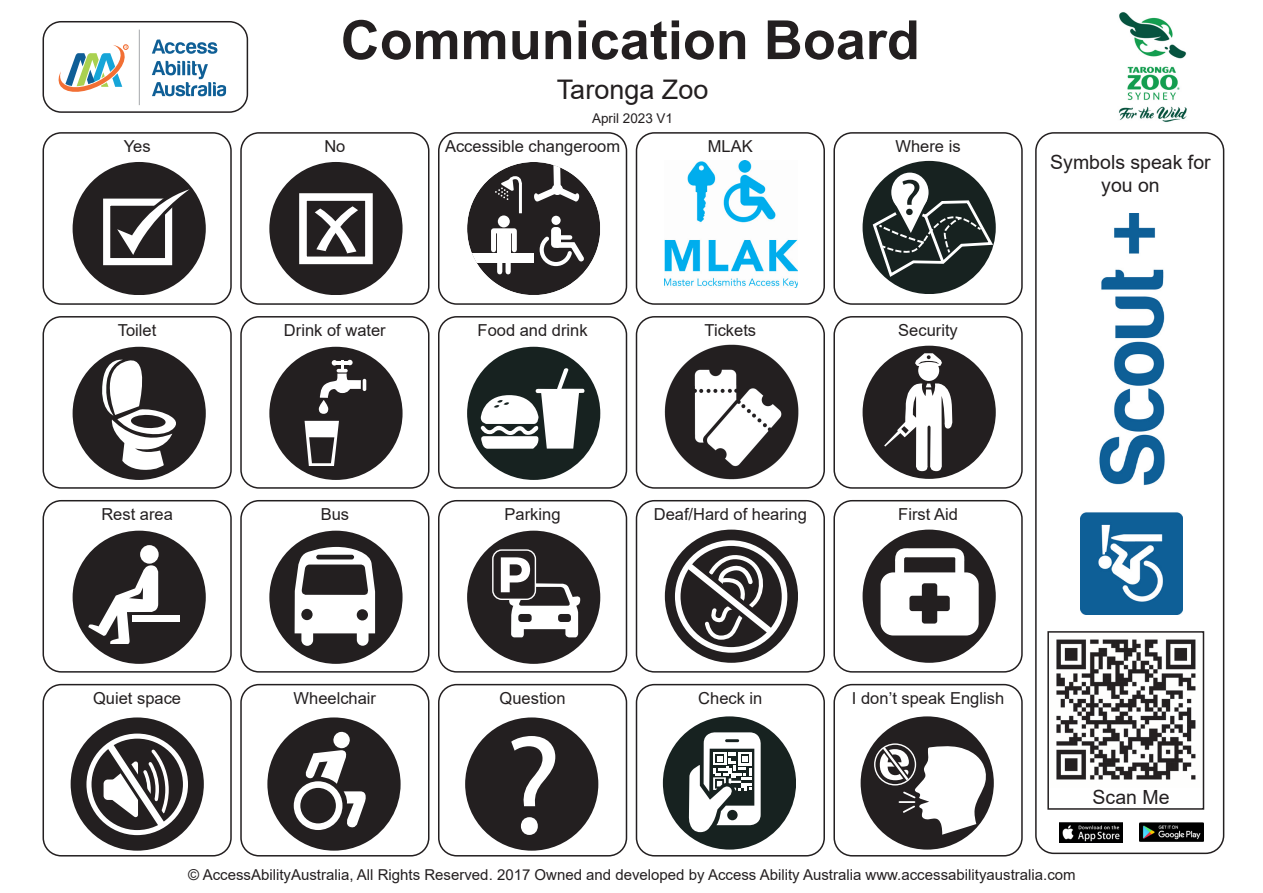
<style>
.page{position:relative;width:1263px;height:893px;background:#fff}
.page>*{position:absolute;margin:0;border:0;box-sizing:border-box;transform-origin:0 0}
.t1{font:700 54px "Arial";color:#231f20}
.t2{font:27px "Arial";color:#231f20}
.t3{font:19.5px/23.4px "Arial";color:#231f20;text-align:center}
.t4{font:16.5px "Arial";color:#231f20}
.t5{font:15px "Arial";color:#231f20}
.t6{font:13.5px "Arial";color:#231f20}
</style>
<div class="page">
<div style="left:43px;top:21px;width:205px;height:92px;border:2px solid #231f20;border-radius:18px"></div>
<svg style="left:152px;top:40px;width:65px;height:14px"></svg>
<svg style="left:152px;top:61px;width:74px;height:35px"></svg>
<hr style="left:139px;top:30px;width:1px;height:75px;background:#a4a7aa">
<svg style="left:59px;top:45px;width:69px;height:47px"></svg>
<div style="left:240px;top:132px;width:189px;height:173px;border:2px solid #231f20;border-radius:18px"></div>
<div style="left:240px;top:316px;width:189px;height:173px;border:2px solid #231f20;border-radius:18px"></div>
<div style="left:240px;top:500px;width:189px;height:173px;border:2px solid #231f20;border-radius:18px"></div>
<div style="left:240px;top:684px;width:189px;height:172px;border:2px solid #231f20;border-radius:18px"></div>
<div style="left:43px;top:132px;width:189px;height:173px;border:2px solid #231f20;border-radius:18px"></div>
<div style="left:43px;top:316px;width:189px;height:173px;border:2px solid #231f20;border-radius:18px"></div>
<div style="left:43px;top:500px;width:189px;height:173px;border:2px solid #231f20;border-radius:18px"></div>
<div style="left:43px;top:684px;width:189px;height:172px;border:2px solid #231f20;border-radius:18px"></div>
<div style="left:73px;top:162px;width:133px;height:133px;background:#231f20;border-radius:50%"></div>
<div style="left:103px;top:199px;width:69px;height:66px;border:7px solid #fff"></div>
<svg style="left:117px;top:189px;width:73px;height:66px"></svg>
<div style="left:71px;top:717px;width:133px;height:133px;background:#231f20;border-radius:50%"></div>
<div style="left:86px;top:734px;width:102px;height:101px;border:5px solid #fff;border-radius:50%"></div>
<svg style="left:90px;top:724px;width:93px;height:121px"></svg>
<div style="left:73px;top:347px;width:133px;height:133px;background:#231f20;border-radius:50%"></div>
<svg style="left:97px;top:356px;width:87px;height:114px"></svg>
<div style="left:73px;top:531px;width:133px;height:133px;background:#231f20;border-radius:50%"></div>
<div style="left:140px;top:545px;width:19px;height:19px;background:#fff;border-radius:50%"></div>
<div style="left:132px;top:615px;width:48px;height:7px;background:#fff"></div>
<svg style="left:88px;top:565px;width:70px;height:80px"></svg>
<div style="left:438px;top:132px;width:189px;height:173px;border:2px solid #231f20;border-radius:18px"></div>
<div style="left:438px;top:316px;width:189px;height:173px;border:2px solid #231f20;border-radius:18px"></div>
<div style="left:438px;top:500px;width:189px;height:173px;border:2px solid #231f20;border-radius:18px"></div>
<div style="left:438px;top:684px;width:189px;height:172px;border:2px solid #231f20;border-radius:18px"></div>
<div style="left:636px;top:132px;width:189px;height:173px;border:2px solid #231f20;border-radius:18px"></div>
<div style="left:636px;top:316px;width:189px;height:173px;border:2px solid #231f20;border-radius:18px"></div>
<div style="left:636px;top:500px;width:189px;height:173px;border:2px solid #231f20;border-radius:18px"></div>
<div style="left:636px;top:684px;width:189px;height:172px;border:2px solid #231f20;border-radius:18px"></div>
<div style="left:833px;top:132px;width:190px;height:173px;border:2px solid #231f20;border-radius:18px"></div>
<div style="left:833px;top:316px;width:190px;height:173px;border:2px solid #231f20;border-radius:18px"></div>
<div style="left:833px;top:500px;width:190px;height:173px;border:2px solid #231f20;border-radius:18px"></div>
<div style="left:833px;top:684px;width:190px;height:172px;border:2px solid #231f20;border-radius:18px"></div>
<div style="left:1035px;top:132px;width:189px;height:722px;border:2px solid #231f20;border-radius:18px"></div>
<img style="left:1080px;top:214px;width:102px;height:400px">
<img style="left:1059px;top:822px;width:64px;height:20px">
<img style="left:1140px;top:822px;width:63px;height:20px">
<img style="left:1056px;top:639px;width:140px;height:141px">
<div style="left:1047px;top:631px;width:157px;height:179px;border:2px solid #231f20"></div>
<div style="left:269px;top:162px;width:133px;height:133px;background:#231f20;border-radius:50%"></div>
<div style="left:299px;top:193px;width:74px;height:71px;border:8px solid #fff"></div>
<svg style="left:315px;top:206px;width:43px;height:48px"></svg>
<svg style="left:267px;top:717px;width:133px;height:133px"></svg>
<div style="left:269px;top:347px;width:133px;height:133px;background:#231f20;border-radius:50%"></div>
<svg style="left:320px;top:360px;width:46px;height:38px"></svg>
<svg style="left:319px;top:400px;width:9px;height:14px"></svg>
<svg style="left:305px;top:421px;width:34px;height:45px"></svg>
<div style="left:269px;top:531px;width:133px;height:133px;background:#231f20;border-radius:50%"></div>
<svg style="left:295px;top:547px;width:80px;height:86px"></svg>
<hr style="left:316px;top:555px;width:38px;height:4px;background:#231f20;border-radius:2px">
<div style="left:301px;top:626px;width:12px;height:20px;background:#fff;border-radius:6px"></div>
<div style="left:357px;top:625px;width:11px;height:21px;background:#fff;border-radius:6px"></div>
<svg style="left:467px;top:162px;width:133px;height:133px"></svg>
<div style="left:498px;top:215px;width:12px;height:12px;background:#fff;border-radius:50%"></div>
<div style="left:491px;top:228px;width:26px;height:24px;border:5px solid #fff"></div>
<div style="left:497px;top:248px;width:14px;height:26px;border:5px solid #fff"></div>
<div style="left:497px;top:231px;width:14px;height:24px;background:#fff"></div>
<div style="left:469px;top:254px;width:65px;height:9px;background:#fff"></div>
<div style="left:465px;top:717px;width:133px;height:133px;background:#231f20;border-radius:50%"></div>
<svg style="left:511px;top:736px;width:44px;height:99px"></svg>
<svg style="left:467px;top:347px;width:133px;height:133px"></svg>
<div style="left:467px;top:531px;width:133px;height:133px;background:#231f20;border-radius:50%"></div>
<div style="left:492px;top:549px;width:44px;height:51px;border:1px solid #fff;border-radius:9px"></div>
<svg style="left:501px;top:557px;width:79px;height:80px"></svg>
<img style="left:665px;top:161px;width:133px;height:126px">
<svg style="left:663px;top:716px;width:133px;height:133px"></svg>
<img style="left:664px;top:344px;width:135px;height:136px">
<div style="left:665px;top:530px;width:133px;height:133px;background:#231f20;border-radius:50%"></div>
<svg style="left:679px;top:553px;width:101px;height:89px"></svg>
<div style="left:675px;top:540px;width:112px;height:113px;border:6px solid #fff;border-radius:50%"></div>
<svg style="left:862px;top:161px;width:133px;height:133px"></svg>
<div style="left:861px;top:716px;width:133px;height:133px;background:#231f20;border-radius:50%"></div>
<svg style="left:879px;top:744px;width:108px;height:91px"></svg>
<div style="left:874px;top:743px;width:42px;height:42px;border:1px solid #fff;border-radius:50%"></div>
<div style="left:862px;top:346px;width:133px;height:133px;background:#231f20;border-radius:50%"></div>
<div style="left:918px;top:360px;width:21px;height:21px;background:#fff;border-radius:50%"></div>
<svg style="left:915px;top:353px;width:27px;height:15px"></svg>
<svg style="left:884px;top:380px;width:68px;height:91px"></svg>
<div style="left:862px;top:530px;width:133px;height:133px;background:#231f20;border-radius:50%"></div>
<div style="left:880px;top:572px;width:99px;height:63px;background:#fff;border-radius:13px"></div>
<div style="left:922px;top:583px;width:15px;height:41px;background:#231f20;border-radius:3px"></div>
<div style="left:909px;top:596px;width:41px;height:15px;background:#231f20;border-radius:3px"></div>
<svg style="left:890px;top:539px;width:83px;height:46px"></svg>
<img style="left:1118px;top:12px;width:69px;height:111px">
<p class="t1" style="left:341px;top:2px;width:581px">Communication Board</p>
<p class="t2" style="left:557px;top:70px;width:153px">Taronga Zoo</p>
<p class="t6" style="left:592px;top:109px;width:83px">April 2023 V1</p>
<p class="t4" style="left:124px;top:135px;width:28px">Yes</p>
<p class="t4" style="left:324px;top:135px;width:23px">No</p>
<p class="t4" style="left:445px;top:135px;width:177px">Accessible changeroom</p>
<p class="t4" style="left:708px;top:135px;width:46px">MLAK</p>
<p class="t4" style="left:895px;top:135px;width:67px">Where is</p>
<p class="t3" style="left:1050px;top:150px;width:162px">Symbols speak for you on</p>
<p class="t4" style="left:118px;top:319px;width:40px">Toilet</p>
<p class="t4" style="left:284px;top:319px;width:103px">Drink of water</p>
<p class="t4" style="left:478px;top:319px;width:112px">Food and drink</p>
<p class="t4" style="left:704px;top:319px;width:53px">Tickets</p>
<p class="t4" style="left:898px;top:319px;width:61px">Security</p>
<p class="t4" style="left:101px;top:503px;width:73px">Rest area</p>
<p class="t4" style="left:321px;top:503px;width:30px">Bus</p>
<p class="t4" style="left:505px;top:503px;width:57px">Parking</p>
<p class="t4" style="left:654px;top:503px;width:155px">Deaf/Hard of hearing</p>
<p class="t4" style="left:898px;top:503px;width:61px">First Aid</p>
<p class="t4" style="left:93px;top:687px;width:90px">Quiet space</p>
<p class="t4" style="left:294px;top:687px;width:84px">Wheelchair</p>
<p class="t4" style="left:500px;top:687px;width:68px">Question</p>
<p class="t4" style="left:698px;top:687px;width:66px">Check in</p>
<p class="t4" style="left:852px;top:687px;width:154px">I don’t speak English</p>
<p class="t3" style="left:1092px;top:785px;width:78px">Scan Me</p>
<p class="t5" style="left:188px;top:864px;width:889px">© AccessAbilityAustralia, All Rights Reserved. 2017 Owned and developed by Access Ability Australia www.accessabilityaustralia.com</p>
</div>
